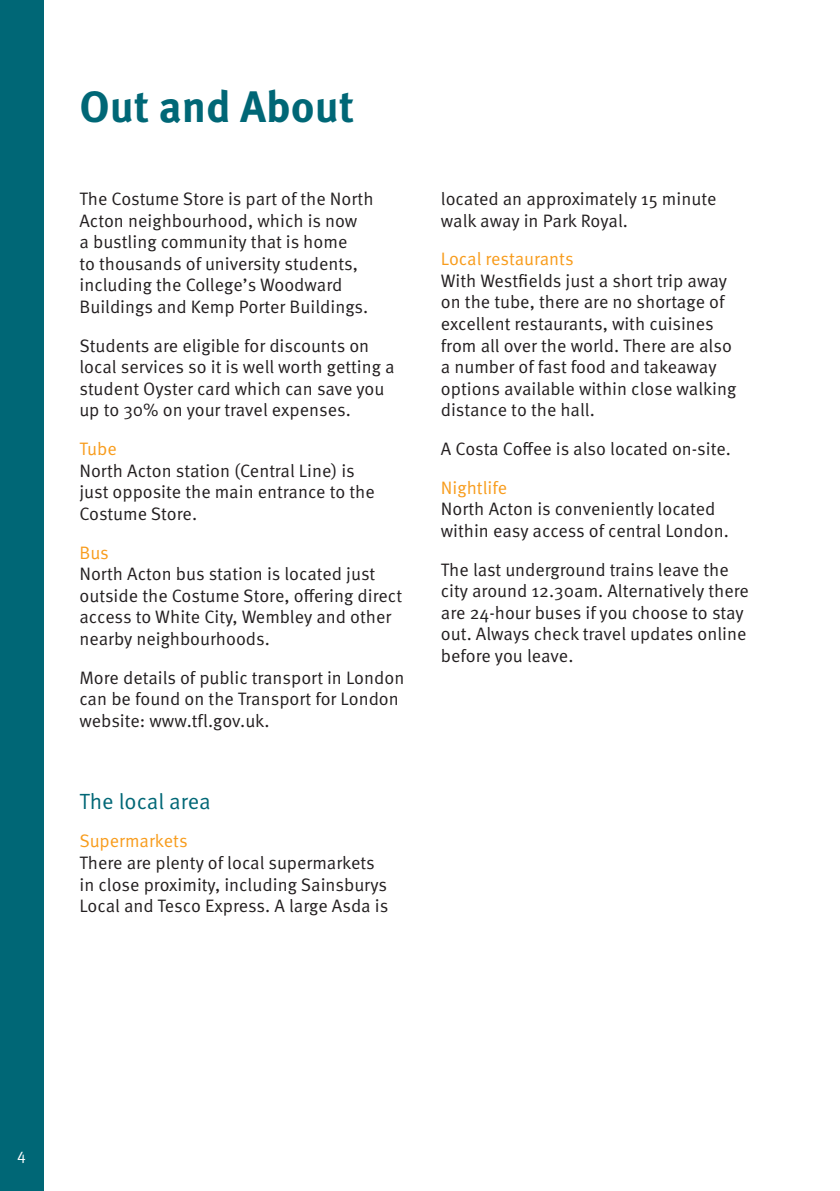
<style>
.page{position:relative;width:840px;height:1191px;background:#fff}
.page>*{position:absolute;margin:0;border:0;box-sizing:border-box;transform-origin:0 0}
.t1{font:700 44px "Meta Pro";color:#006776}
.t2{font:22px "Meta Pro Norm";color:#006776}
.t3{font:18px/21.6px "Meta Pro Norm";color:#231f20}
.t4{font:16px "Meta Pro Norm";color:#fff}
.s1{color:#f89c1c}
</style>
<div class="page">
<div style="left:0;top:0;width:43px;height:1191px;background:#006776"></div>
<p class="t1" style="left:79px;top:72px;width:276px">Out and About</p>
<p class="t3" style="left:79px;top:187px;width:295px">The Costume Store is part of the North Acton neighbourhood, which is now<br>a bustling community that is home<br>to thousands of university students, including the College’s Woodward Buildings and Kemp Porter Buildings.</p>
<p class="t3" style="left:79px;top:333px;width:316px">Students are eligible for discounts on local services so it is well worth getting a student Oyster card which can save you up to 30% on your travel expenses.</p>
<p class="t3" style="left:79px;top:437px;width:297px"><span class="s1">Tube<br></span>North Acton station (Central Line) is just opposite the main entrance to the<br>Costume Store.</p>
<p class="t3" style="left:79px;top:540px;width:324px"><span class="s1">Bus<br></span>North Acton bus station is located just outside the Costume Store, offering direct access to White City, Wembley and other nearby neighbourhoods.</p>
<p class="t3" style="left:79px;top:665px;width:326px">More details of public transport in London can be found on the Transport for London website: www.tfl.gov.uk.</p>
<p class="t2" style="left:79px;top:784px;width:133px">The local area</p>
<p class="t3" style="left:79px;top:829px;width:310px"><span class="s1">Supermarkets<br></span>There are plenty of local supermarkets in close proximity, including Sainsburys Local and Tesco Express. A large Asda is</p>
<p class="t3" style="left:440px;top:187px;width:277px">located an approximately 15 minute walk away in Park Royal.</p>
<p class="t3" style="left:440px;top:247px;width:297px"><span class="s1">Local restaurants<br></span>With Westfields just a short trip away on the tube, there are no shortage of excellent restaurants, with cuisines from all over the world. There are also a number of fast food and takeaway options available within close walking distance to the hall.</p>
<p class="t3" style="left:440px;top:437px;width:291px">A Costa Coffee is also located on-site.</p>
<p class="t3" style="left:440px;top:475px;width:289px"><span class="s1">Nightlife<br></span>North Acton is conveniently located within easy access of central London.</p>
<p class="t3" style="left:440px;top:557px;width:309px">The last underground trains leave the city around 12.30am. Alternatively there are 24-hour buses if you choose to stay out. Always check travel updates online before you leave.</p>
<p class="t4" style="left:17px;top:1142px;width:10px">4</p>
</div>
